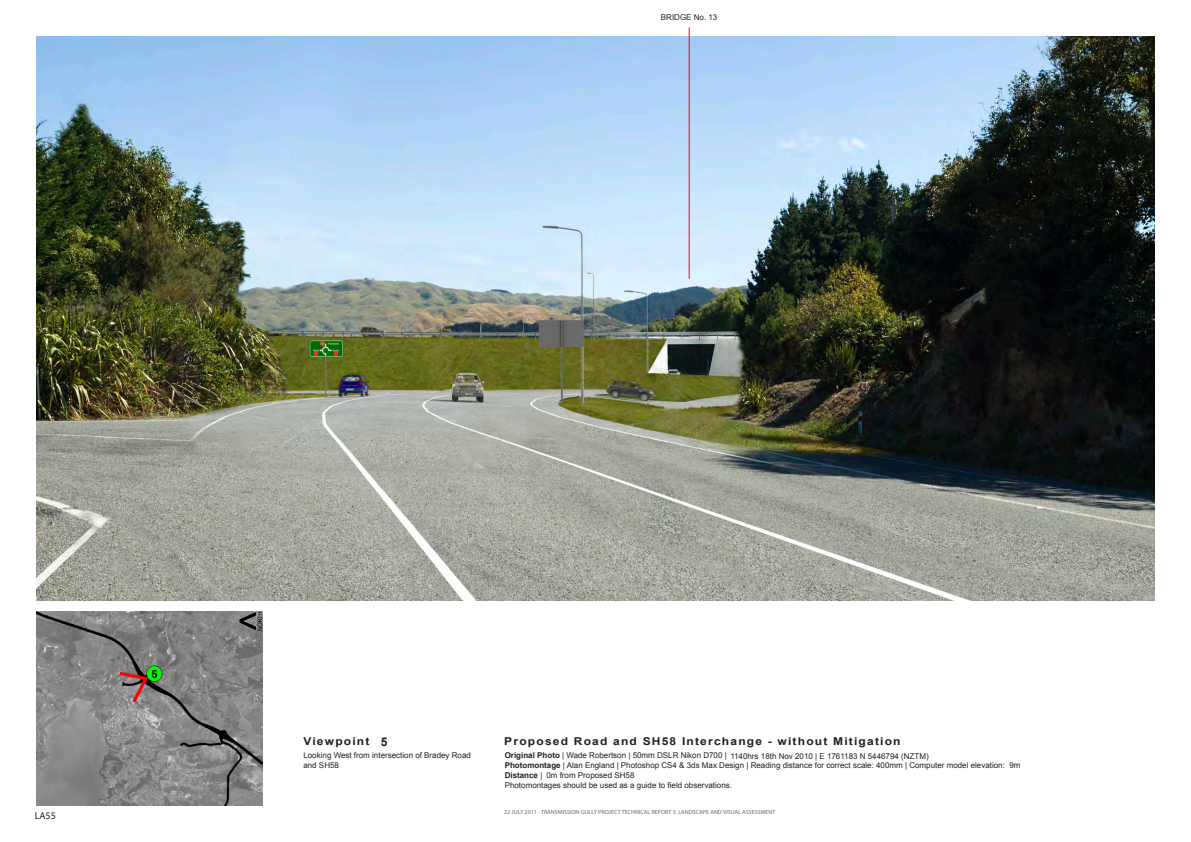
<style>
.page{position:relative;width:1191px;height:842px;background:#fff}
.page>*{position:absolute;margin:0;border:0;box-sizing:border-box;transform-origin:0 0}
.t1{font:700 12px "Arial";color:#231f20}
.t2{font:700 10.8px "Arial";letter-spacing:.1em;color:#231f20;scale:1.11 1}
.t3{font:10px "Myriad Pro";color:#231f20}
.t4{font:8px "Arial";color:#231f20}
.t5{font:700 8px "Arial";color:#231f20}
.t6{font:6px "Myriad Pro";color:#6c6c6f}
.s1{font-weight:700}
.s2{font-weight:400}
</style>
<div class="page">
<img style="left:36px;top:36px;width:1119px;height:565px">
<hr style="left:689px;top:28px;width:1px;height:251px;background:#fb0000">
<img style="left:36px;top:612px;width:226px;height:194px">
<svg style="left:116px;top:670px;width:34px;height:36px"></svg>
<svg style="left:239px;top:612px;width:23px;height:18px"></svg>
<p class="t4" style="left:661px;top:12px;width:58px">BRIDGE No. 13</p>
<p class="t3" style="left:35px;top:809px;width:23px">LA55</p>
<p class="t2" style="left:303px;top:734px;width:61px">Viewpoint</p>
<p class="t2" style="left:504px;top:734px;width:358px">Proposed Road and SH58 Interchange - without Mitigation</p>
<p class="t4" style="left:505px;top:750px;width:425px"><span class="s1">Original Photo</span> | Wade Robertson | 50mm DSLR Nikon D700 | 1140hrs 18th Nov 2010 | E 1761183 N 5446794 (NZTM)</p>
<p class="t4" style="left:505px;top:760px;width:502px"><span class="s1">Photomontage</span> | Alan England | Photoshop CS4 &amp; 3ds Max Design | Reading distance for correct scale: 400mm | Computer model elevation:</p>
<p class="t5" style="left:505px;top:770px;width:39px">Distance <span class="s2">|</span></p>
<p class="t4" style="left:505px;top:780px;width:229px">Photomontages should be used as a guide to field observations.</p>
<p class="t1" style="left:381px;top:734px;width:8px">5</p>
<p class="t4" style="left:303px;top:750px;width:169px">Looking West from intersection of Bradey Road</p>
<p class="t4" style="left:303px;top:760px;width:37px">and SH58</p>
<p class="t4" style="left:1009px;top:760px;width:13px">9m</p>
<p class="t4" style="left:546px;top:770px;width:90px">0m from Proposed SH58</p>
<p class="t6" style="left:504px;top:808px;width:273px">22 JULY 2011 - TRANSMISSION GULLY PROJECT TECHNICAL REPORT 5: LANDSCAPE AND VISUAL ASSESSMENT</p>
</div>
